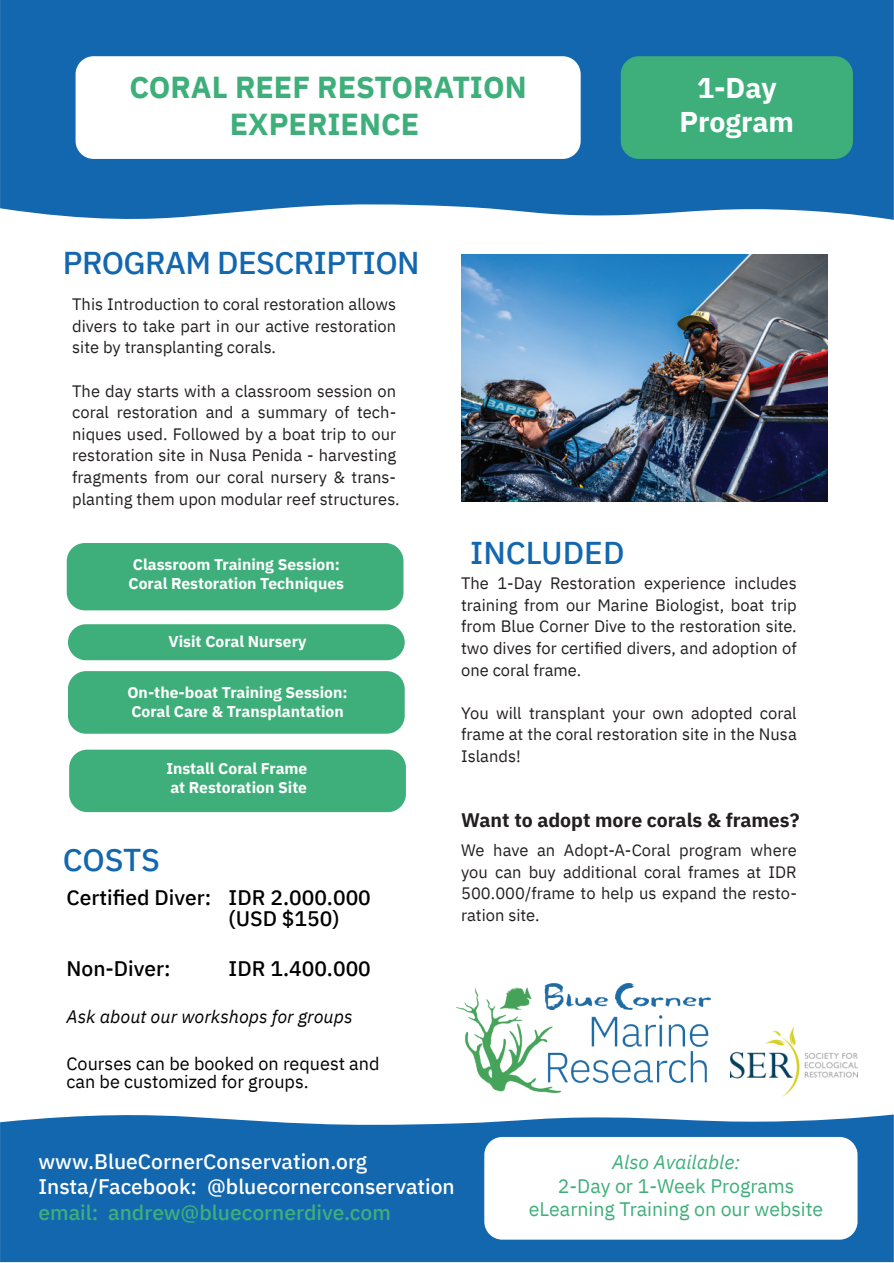
<style>
.page{position:relative;width:894px;height:1263px;background:#fff}
.page>*{position:absolute;margin:0;border:0;box-sizing:border-box;transform-origin:0 0}
.t1{font:500 31.5px "IBM Plex Sans";letter-spacing:-.02em;color:#1367af}
.t2{font:500 31.5px "IBM Plex Sans";color:#1367af}
.t3{font:700 30.3px/36.5px "IBM Plex Sans";color:#3eaf7a;text-align:center}
.t4{font:700 28.5px/34.2px "IBM Plex Sans";letter-spacing:-.005em;color:#fff;text-align:center}
.t5{font:500 21px/25.2px "IBM Plex Sans";color:#fff}
.t6{font:500 21px/21px "IBM Plex Sans";color:#000}
.t7{font:500 21px "IBM Plex Sans";color:#3eaf7a}
.t8{font:19.5px/23.4px "IBM Plex Sans";color:#3eaf7a;text-align:center}
.t9{font:700 19.5px "IBM Plex Sans";color:#231f20}
.t10{font:italic 19.5px "IBM Plex Sans";color:#3eaf7a}
.t11{font:18px/18px "IBM Plex Sans";color:#000}
.t12{font:italic 18px "IBM Plex Sans";color:#000}
.t13{font:16.5px/21.6px "IBM Plex Sans";color:#231f20;text-align:justify}
.t14{font:700 15.75px/18.8px "IBM Plex Sans";color:#fff}
</style>
<div class="page">
<div style="left:0;top:0;width:893px;height:220px;background:#1367af"></div>
<div style="left:75px;top:56px;width:505px;height:103px;background:#fff;border-radius:18px"></div>
<div style="left:0;top:1114px;width:893px;height:148px;background:#1367af"></div>
<img style="left:456px;top:984px;width:254px;height:108px">
<div style="left:67px;top:543px;width:336px;height:67px;background:#3eaf7a;border-radius:18px"></div>
<div style="left:68px;top:624px;width:336px;height:36px;background:#3eaf7a;border-radius:18px"></div>
<div style="left:68px;top:671px;width:336px;height:63px;background:#3eaf7a;border-radius:18px"></div>
<img style="left:461px;top:254px;width:366px;height:248px">
<img style="left:730px;top:1026px;width:127px;height:70px">
<div style="left:620px;top:56px;width:232px;height:103px;background:#3eaf7a;border-radius:18px"></div>
<div style="left:484px;top:1137px;width:373px;height:103px;background:#fff;border-radius:18px"></div>
<div style="left:69px;top:750px;width:337px;height:62px;background:#3eaf7a;border-radius:18px"></div>
<h2 class="t3" style="left:129px;top:71px;width:398px">CORAL REEF RESTORATION<br>EXPERIENCE</h2>
<h1 class="t1" style="left:63px;top:250px;width:358px">PROGRAM DESCRIPTION</h1>
<p class="t13" style="left:72px;top:295px;width:325px">This Introduction to coral restoration allows divers to take part in our active restoration site by transplanting corals.</p>
<p class="t13" style="left:72px;top:381px;width:329px;text-align:left">The day starts with a classroom session on coral restoration and a summary of tech&shy;niques used. Followed by a boat trip to our restoration site in Nusa Penida - harvesting fragments from our coral nursery &amp; trans&shy;planting them upon modular reef structures.</p>
<h3 class="t4" style="left:679px;top:73px;width:116px">1-Day<br>Program</h3>
<p class="t14" style="left:128px;top:556px;width:217px">Classroom Training Session:<br>Coral Restoration Techniques</p>
<p class="t14" style="left:168px;top:633px;width:139px">Visit Coral Nursery</p>
<p class="t14" style="left:127px;top:684px;width:221px">On-the-boat Training Session:<br>Coral Care &amp; Transplantation</p>
<p class="t14" style="left:166px;top:760px;width:142px">Install Coral Frame at Restoration Site</p>
<h1 class="t1" style="left:63px;top:847px;width:98px">COSTS</h1>
<p class="t6" style="left:228px;top:889px;width:144px;text-indent:-162px">Certified Diver: IDR 2.000.000 (USD $150)</p>
<p class="t6" style="left:66px;top:960px;width:106px">Non-Diver:</p>
<p class="t6" style="left:228px;top:960px;width:144px">IDR 1.400.000</p>
<p class="t12" style="left:66px;top:1009px;width:287px">Ask about our workshops for groups</p>
<p class="t11" style="left:66px;top:1056px;width:314px">Courses can be booked on request and can be customized for groups.</p>
<h1 class="t2" style="left:470px;top:539px;width:156px">INCLUDED</h1>
<p class="t13" style="left:461px;top:574px;width:337px">The 1-Day Restoration experience includes training from our Marine Biologist, boat trip from Blue Corner Dive to the restoration site. two dives for certified divers, and adoption of one coral frame.</p>
<p class="t13" style="left:461px;top:703px;width:337px">You will transplant your own adopted coral frame at the coral restoration site in the Nusa Islands!</p>
<p class="t9" style="left:461px;top:812px;width:340px">Want to adopt more corals &amp; frames?</p>
<p class="t13" style="left:461px;top:841px;width:337px">We have an Adopt-A-Coral program where you can buy additional coral frames at IDR 500.000/frame to help us expand the resto&shy;ration site.</p>
<p class="t5" style="left:38px;top:1151px;width:417px">www.BlueCornerConservation.org<br>Insta/Facebook: @bluecornerconservation</p>
<p class="t7" style="left:38px;top:1203px;width:354px">email: andrew@bluecornerdive.com</p>
<p class="t10" style="left:612px;top:1154px;width:129px">Also Available:</p>
<p class="t8" style="left:528px;top:1175px;width:296px">2-Day or 1-Week Programs eLearning Training on our website</p>
</div>
